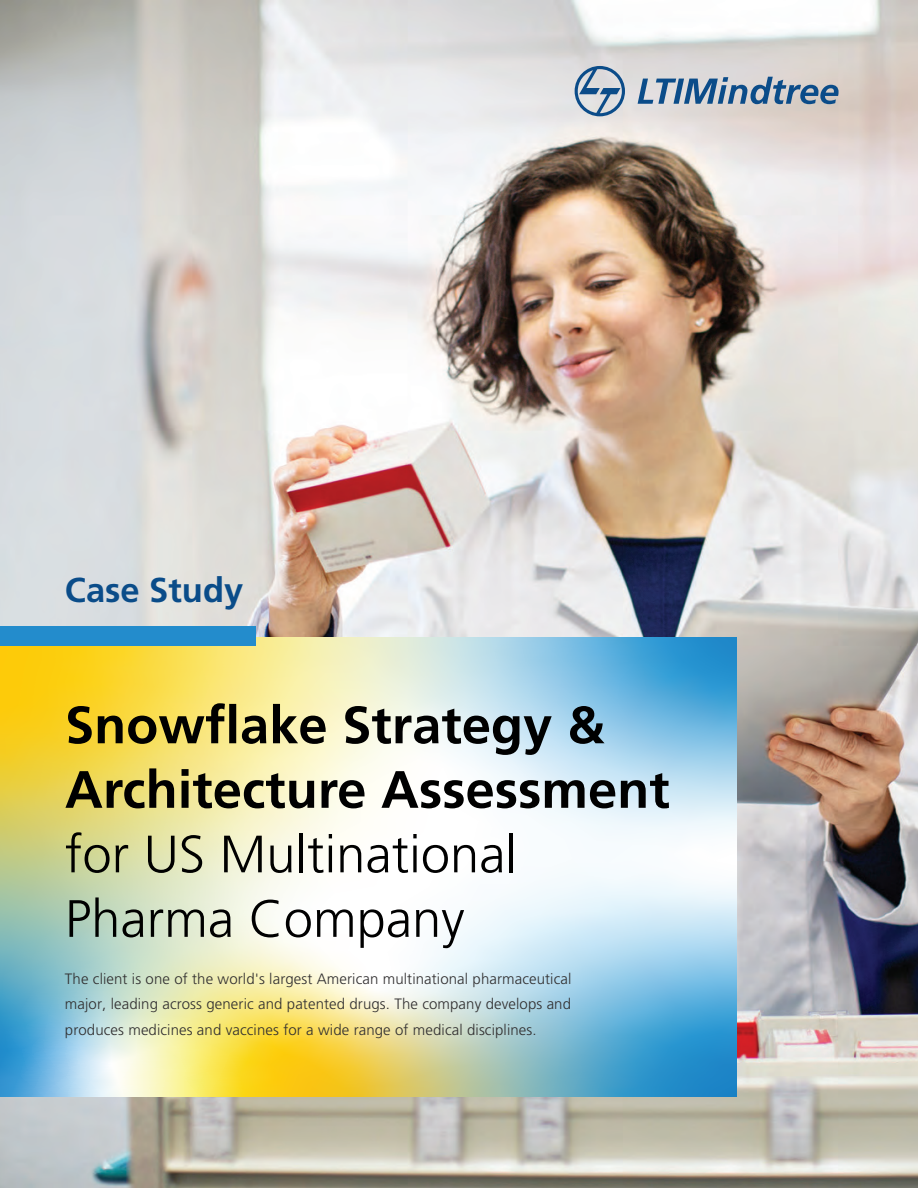
<style>
.page{position:relative;width:918px;height:1188px;background:#fff}
.page>*{position:absolute;margin:0;border:0;box-sizing:border-box;transform-origin:0 0}
.t1{font:700 52.5px/64.5px "Frutiger LT Pro";color:#000}
.t2{font:300 52.5px/64.5px "Frutiger LT Pro";color:#000}
.t3{font:700 34.5px "Frutiger LT Pro";color:#0a4c89}
.t4{font:300 15px/25.5px "Frutiger LT Pro";letter-spacing:.005em;color:#312f30;text-align:justify}
</style>
<div class="page">
<img style="left:0;top:0;width:918px;height:1188px">
<svg style="left:575px;top:66px;width:50px;height:50px;background:#9aaec2"></svg>
<svg style="left:638px;top:77px;width:201px;height:27px;background:#879db5"></svg>
<img style="left:0;top:638px;width:737px;height:458px">
<div style="left:0;top:627px;width:255px;height:19px;background:#238ccc"></div>
<h2 class="t3" style="left:65px;top:570px;width:180px">Case Study</h2>
<h1 class="t1" style="left:65px;top:693px;width:606px">Snowflake Strategy &amp;<br>Architecture Assessment</h1>
<h1 class="t2" style="left:65px;top:822px;width:454px">for US Multinational<br>Pharma Company</h1>
<p class="t4" style="left:65px;top:966px;width:508px">The client is one of the world's largest American multinational pharmaceutical major, leading across generic and patented drugs. The company develops and produces medicines and vaccines for a wide range of medical disciplines.</p>
</div>
